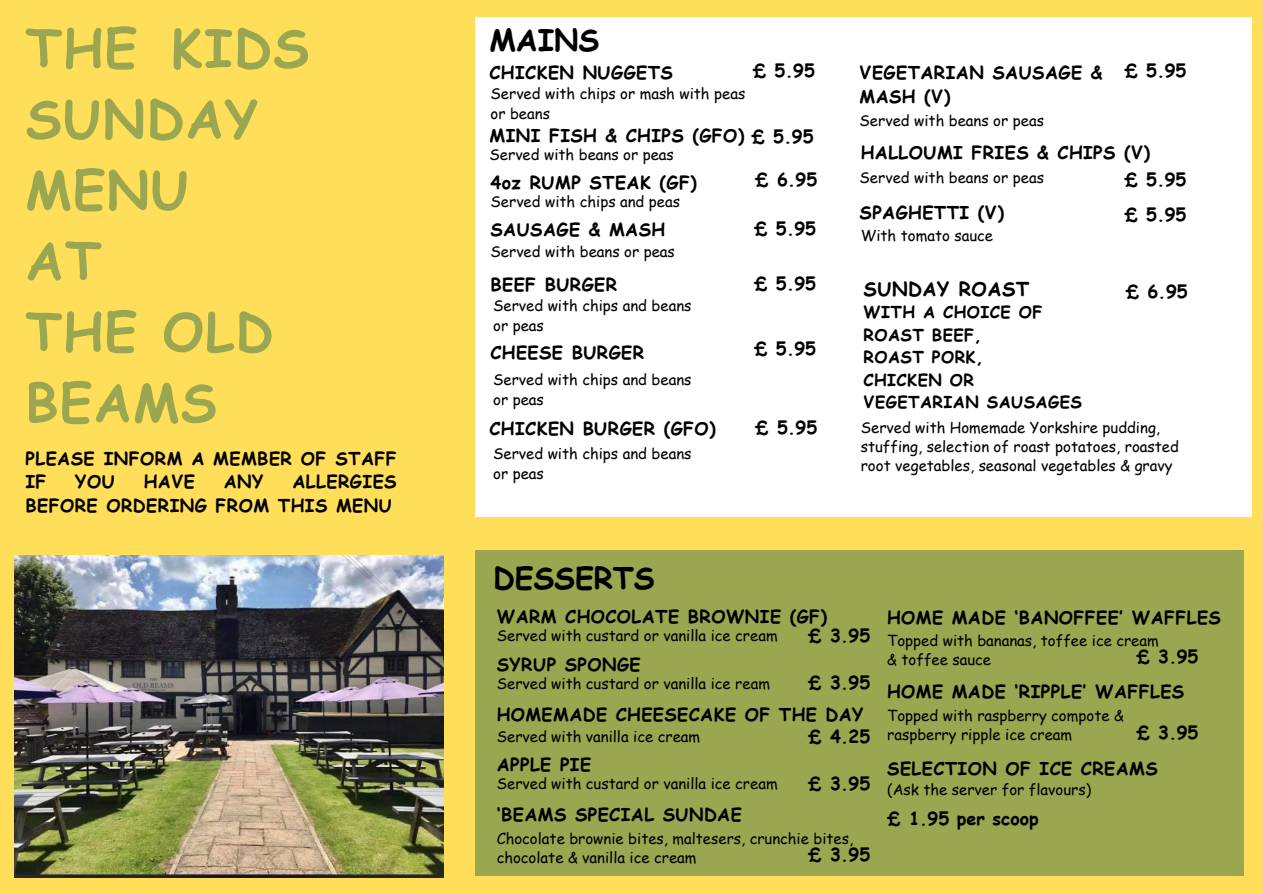
<style>
.page{position:relative;width:1263px;height:894px;background:#fff}
.page>*{position:absolute;margin:0;border:0;box-sizing:border-box;transform-origin:0 0}
.t1{font:700 52.2px/70.8px "Comic Sans MS";letter-spacing:.025em;color:#9ba650}
.t2{font:700 30px "Comic Sans MS";color:#000}
.t3{font:700 19.35px "Comic Sans MS";letter-spacing:.025em;color:#000}
.t4{font:700 17.85px/23.5px "Comic Sans MS";letter-spacing:.025em;color:#000}
.t5{font:700 17.85px "Comic Sans MS";color:#000}
.t6{font:700 16.5px "Comic Sans MS";letter-spacing:.025em;color:#000}
.t7{font:15px/19px "Comic Sans MS";color:#000}
</style>
<div class="page">
<div style="left:0;top:0;width:1263px;height:893px;background:#ffde59"></div>
<div style="left:475px;top:17px;width:776px;height:499px;background:#fff"></div>
<div style="left:475px;top:550px;width:768px;height:325px;background:#9ba650"></div>
<img style="left:14px;top:555px;width:430px;height:321px">
<p class="t1" style="left:25px;top:11px;width:285px">THE KIDS<br>SUNDAY</p>
<p class="t1" style="left:25px;top:152px;width:165px">MENU</p>
<p class="t1" style="left:25px;top:223px;width:77px">AT</p>
<p class="t1" style="left:25px;top:294px;width:249px">THE OLD<br>BEAMS</p>
<p class="t4" style="left:25px;top:445px;width:373px">PLEASE INFORM A MEMBER OF STAFF<br>IF</p>
<p class="t4" style="left:25px;top:469px;width:373px;text-align:right">ALLERGIES<br>BEFORE ORDERING FROM THIS MENU</p>
<p class="t4" style="left:75px;top:469px;width:41px">YOU</p>
<p class="t4" style="left:144px;top:469px;width:53px">HAVE</p>
<p class="t4" style="left:224px;top:469px;width:41px">ANY</p>
<p class="t2" style="left:489px;top:18px;width:111px">MAINS</p>
<p class="t4" style="left:489px;top:60px;width:185px">CHICKEN NUGGETS</p>
<p class="t4" style="left:753px;top:58px;width:64px">£ 5.95</p>
<p class="t7" style="left:490px;top:83px;width:256px">Served with chips or mash with peas</p>
<p class="t7" style="left:490px;top:103px;width:61px">or beans</p>
<p class="t4" style="left:489px;top:122px;width:325px">MINI FISH &amp; CHIPS (GFO) £ 5.95</p>
<p class="t4" style="left:490px;top:170px;width:208px">4oz RUMP STEAK (GF)</p>
<p class="t7" style="left:490px;top:191px;width:191px">Served with chips and peas</p>
<p class="t7" style="left:489px;top:144px;width:186px">Served with beans or peas</p>
<p class="t4" style="left:755px;top:167px;width:64px">£ 6.95</p>
<p class="t4" style="left:490px;top:217px;width:176px">SAUSAGE &amp; MASH</p>
<p class="t7" style="left:490px;top:241px;width:186px">Served with beans or peas</p>
<p class="t4" style="left:754px;top:216px;width:64px">£ 5.95</p>
<p class="t4" style="left:490px;top:272px;width:128px">BEEF BURGER</p>
<p class="t4" style="left:754px;top:271px;width:64px">£ 5.95</p>
<p class="t7" style="left:493px;top:295px;width:200px">Served with chips and beans</p>
<p class="t7" style="left:493px;top:315px;width:52px">or peas</p>
<p class="t4" style="left:490px;top:340px;width:155px">CHEESE BURGER</p>
<p class="t7" style="left:493px;top:369px;width:200px">Served with chips and beans</p>
<p class="t7" style="left:493px;top:389px;width:52px">or peas</p>
<p class="t4" style="left:489px;top:415px;width:228px">CHICKEN BURGER (GFO)</p>
<p class="t7" style="left:493px;top:443px;width:200px">Served with chips and beans</p>
<p class="t7" style="left:493px;top:463px;width:52px">or peas</p>
<p class="t2" style="left:493px;top:556px;width:163px">DESSERTS</p>
<p class="t4" style="left:754px;top:335px;width:64px">£ 5.95</p>
<p class="t4" style="left:755px;top:414px;width:64px">£ 5.95</p>
<p class="t4" style="left:1124px;top:58px;width:64px">£ 5.95</p>
<p class="t4" style="left:860px;top:59px;width:244px;line-height:24.8px">VEGETARIAN SAUSAGE &amp;<br>MASH (V)</p>
<p class="t7" style="left:860px;top:110px;width:186px">Served with beans or peas</p>
<p class="t4" style="left:861px;top:140px;width:291px">HALLOUMI FRIES &amp; CHIPS (V)</p>
<p class="t7" style="left:860px;top:167px;width:186px">Served with beans or peas</p>
<p class="t4" style="left:860px;top:199px;width:146px">SPAGHETTI (V)</p>
<p class="t7" style="left:861px;top:225px;width:134px">With tomato sauce</p>
<p class="t3" style="left:863px;top:274px;width:167px">SUNDAY ROAST</p>
<p class="t6" style="left:863px;top:300px;width:180px">WITH A CHOICE OF</p>
<p class="t6" style="left:863px;top:322px;width:120px">ROAST BEEF,</p>
<p class="t6" style="left:863px;top:345px;width:121px">ROAST PORK,</p>
<p class="t6" style="left:863px;top:367px;width:112px">CHICKEN OR</p>
<p class="t6" style="left:863px;top:390px;width:220px">VEGETARIAN SAUSAGES</p>
<p class="t4" style="left:1124px;top:167px;width:64px">£ 5.95</p>
<p class="t4" style="left:1124px;top:202px;width:64px">£ 5.95</p>
<p class="t4" style="left:1126px;top:279px;width:64px">£ 6.95</p>
<p class="t7" style="left:861px;top:417px;width:320px">Served with Homemade Yorkshire pudding, stuffing, selection of roast potatoes, roasted root vegetables, seasonal vegetables &amp; gravy</p>
<p class="t4" style="left:497px;top:603px;width:332px">WARM CHOCOLATE BROWNIE (GF)</p>
<p class="t4" style="left:808px;top:622px;width:64px">£ 3.95</p>
<p class="t7" style="left:497px;top:625px;width:282px">Served with custard or vanilla ice cream</p>
<p class="t4" style="left:497px;top:651px;width:145px">SYRUP SPONGE</p>
<p class="t4" style="left:497px;top:702px;width:368px">HOMEMADE CHEESECAKE OF THE DAY</p>
<p class="t4" style="left:497px;top:751px;width:96px">APPLE PIE</p>
<p class="t4" style="left:497px;top:802px;width:247px">‘BEAMS SPECIAL SUNDAE</p>
<p class="t4" style="left:808px;top:670px;width:64px">£ 3.95</p>
<p class="t4" style="left:808px;top:723px;width:64px">£ 4.25</p>
<p class="t4" style="left:808px;top:770px;width:64px">£ 3.95</p>
<p class="t7" style="left:497px;top:673px;width:275px">Served with custard or vanilla ice ream</p>
<p class="t7" style="left:497px;top:726px;width:205px">Served with vanilla ice cream</p>
<p class="t7" style="left:497px;top:773px;width:282px">Served with custard or vanilla ice cream</p>
<p class="t7" style="left:497px;top:827px;width:358px">Chocolate brownie bites, maltesers, crunchie bites, chocolate &amp; vanilla ice cream</p>
<p class="t4" style="left:808px;top:842px;width:64px">£ 3.95</p>
<p class="t4" style="left:887px;top:604px;width:335px">HOME MADE ‘BANOFFEE’ WAFFLES</p>
<p class="t7" style="left:887px;top:630px;width:273px">Topped with bananas, toffee ice cream</p>
<p class="t7" style="left:887px;top:649px;width:105px">&amp; toffee sauce</p>
<p class="t4" style="left:1136px;top:644px;width:64px">£ 3.95</p>
<p class="t4" style="left:887px;top:679px;width:299px">HOME MADE ‘RIPPLE’ WAFFLES</p>
<p class="t7" style="left:887px;top:705px;width:238px">Topped with raspberry compote &amp;</p>
<p class="t7" style="left:887px;top:724px;width:187px">raspberry ripple ice cream</p>
<p class="t7" style="left:887px;top:779px;width:205px">(Ask the server for flavours)</p>
<p class="t4" style="left:1136px;top:719px;width:64px">£ 3.95</p>
<p class="t4" style="left:887px;top:755px;width:272px">SELECTION OF ICE CREAMS</p>
<p class="t5" style="left:887px;top:805px;width:153px">£ 1.95 per scoop</p>
</div>
